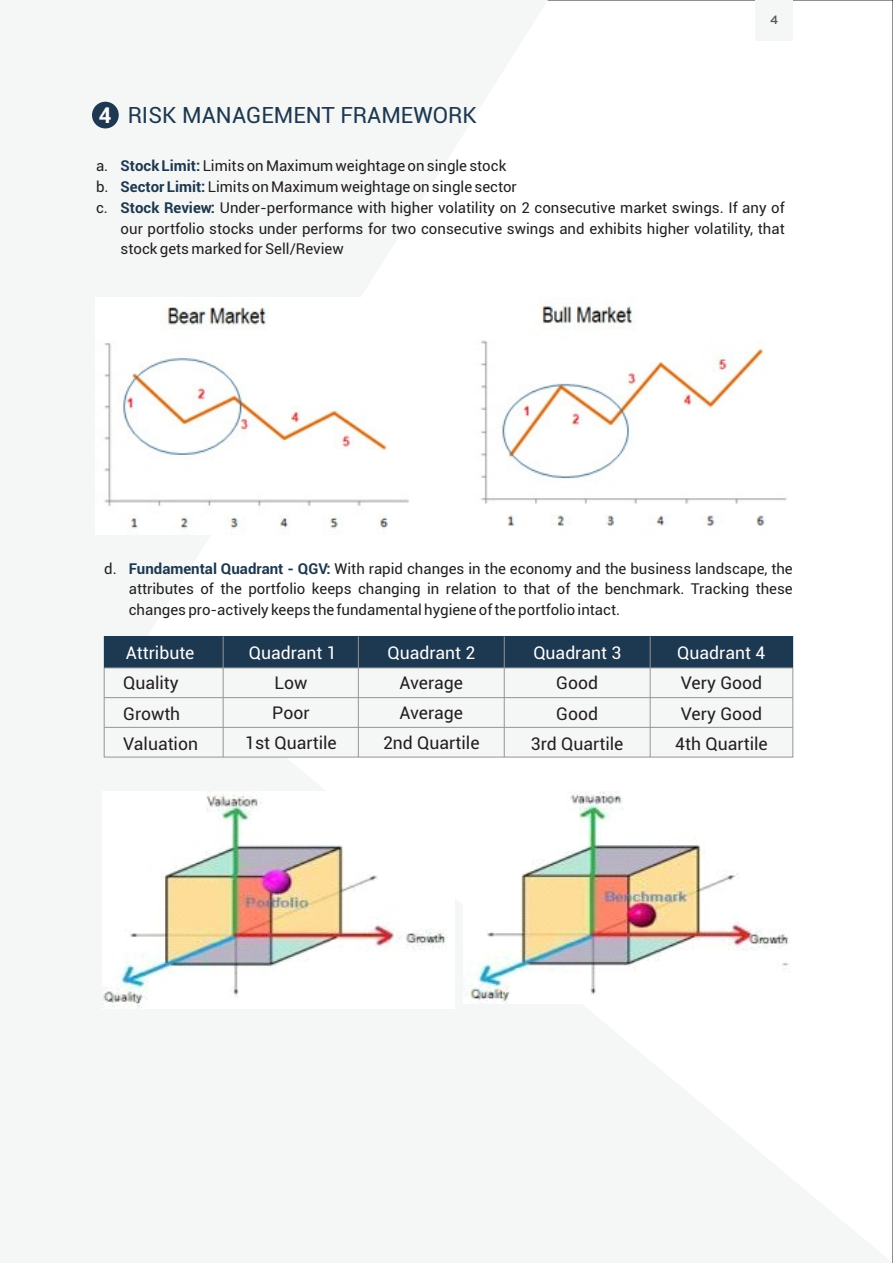
<style>
.page{position:relative;width:893px;height:1263px;background:#fff}
.page>*{position:absolute;margin:0;border:0;box-sizing:border-box;transform-origin:0 0}
.t1{font:22.5px "Roboto";color:#1d3850}
.t2{font:17.55px/30.2px "Roboto";color:#231f20;text-align:center}
.t3{font:17.55px "Roboto";color:#fff}
.t4{font:15px/20.7px "Roboto";color:#231f20}
.t5{font:500 12px "Gotham";color:#58595b}
.s1{font-weight:700;font-size:22.05px;color:#fff}
.s2{font-weight:700;color:#1d3850}
</style>
<div class="page">
<div style="left:755px;top:0;width:37px;height:40px;background:#f5f6f6"></div>
<img style="left:104px;top:305px;width:683px;height:224px">
<div style="left:104px;top:636px;width:689px;height:121px;background:#f5f6f6"></div>
<div style="left:104px;top:636px;width:689px;height:121px;border:1px solid #939598"></div>
<div style="left:104px;top:636px;width:689px;height:32px;background:#1d3851"></div>
<hr style="left:223px;top:636px;width:1px;height:121px;background:#939598">
<hr style="left:358px;top:636px;width:1px;height:121px;background:#939598">
<hr style="left:504px;top:636px;width:1px;height:121px;background:#939598">
<hr style="left:650px;top:636px;width:1px;height:121px;background:#939598">
<hr style="left:104px;top:668px;width:689px;height:1px;background:#939598">
<svg style="left:103px;top:697px;width:691px;height:1px"></svg>
<svg style="left:103px;top:727px;width:691px;height:1px"></svg>
<img style="left:102px;top:791px;width:345px;height:217px">
<img style="left:464px;top:792px;width:325px;height:212px">
<div style="left:92px;top:102px;width:27px;height:26px;background:#1d3850;border-radius:50%"></div>
<h1 class="t1" style="left:99px;top:106px;width:379px"><span class="s1">4</span> RISK MANAGEMENT FRAMEWORK</h1>
<p class="t4" style="left:96px;top:157px;width:422px">a. <span class="s2">Stock Limit:</span> Limits on Maximum weightage on single stock b. <span class="s2">Sector Limit:</span> Limits on Maximum weightage on single sector</p>
<p class="t5" style="left:770px;top:16px;width:10px">4</p>
<p class="t4" style="left:96px;top:199px;width:690px">c. <span class="s2">Stock Review:</span> Under-performance with higher volatility on 2 consecutive market swings. If any of</p>
<p class="t4" style="left:121px;top:219px;width:666px">our portfolio stocks under performs for two consecutive swings and exhibits higher volatility, that</p>
<p class="t4" style="left:121px;top:240px;width:225px">stock gets marked for Sell/Review</p>
<p class="t4" style="left:129px;top:559px;width:666px;text-align:justify;text-indent:-25px">d. <span class="s2">Fundamental Quadrant - QGV:</span> With rapid changes in the economy and the business landscape, the attributes of the portfolio keeps changing in relation to that of the benchmark. Tracking these changes pro-actively keeps the fundamental hygiene of the portfolio intact.</p>
<p class="t3" style="left:126px;top:645px;width:70px">Attribute</p>
<p class="t3" style="left:249px;top:645px;width:89px">Quadrant 1</p>
<p class="t3" style="left:387px;top:645px;width:89px">Quadrant 2</p>
<p class="t3" style="left:533px;top:645px;width:89px">Quadrant 3</p>
<p class="t2" style="left:123px;top:670px;width:76px;text-align:left">Quality<br>Growth<br>Valuation</p>
<p class="t2" style="left:245px;top:669px;width:93px">Low<br>Poor<br>1st Quartile</p>
<p class="t2" style="left:383px;top:669px;width:98px">Average<br>Average<br>2nd Quartile</p>
<p class="t2" style="left:531px;top:670px;width:94px">Good<br>Good<br>3rd Quartile</p>
<p class="t2" style="left:675px;top:670px;width:94px">Very Good<br>Very Good<br>4th Quartile</p>
<p class="t3" style="left:677px;top:645px;width:89px">Quadrant 4</p>
</div>
